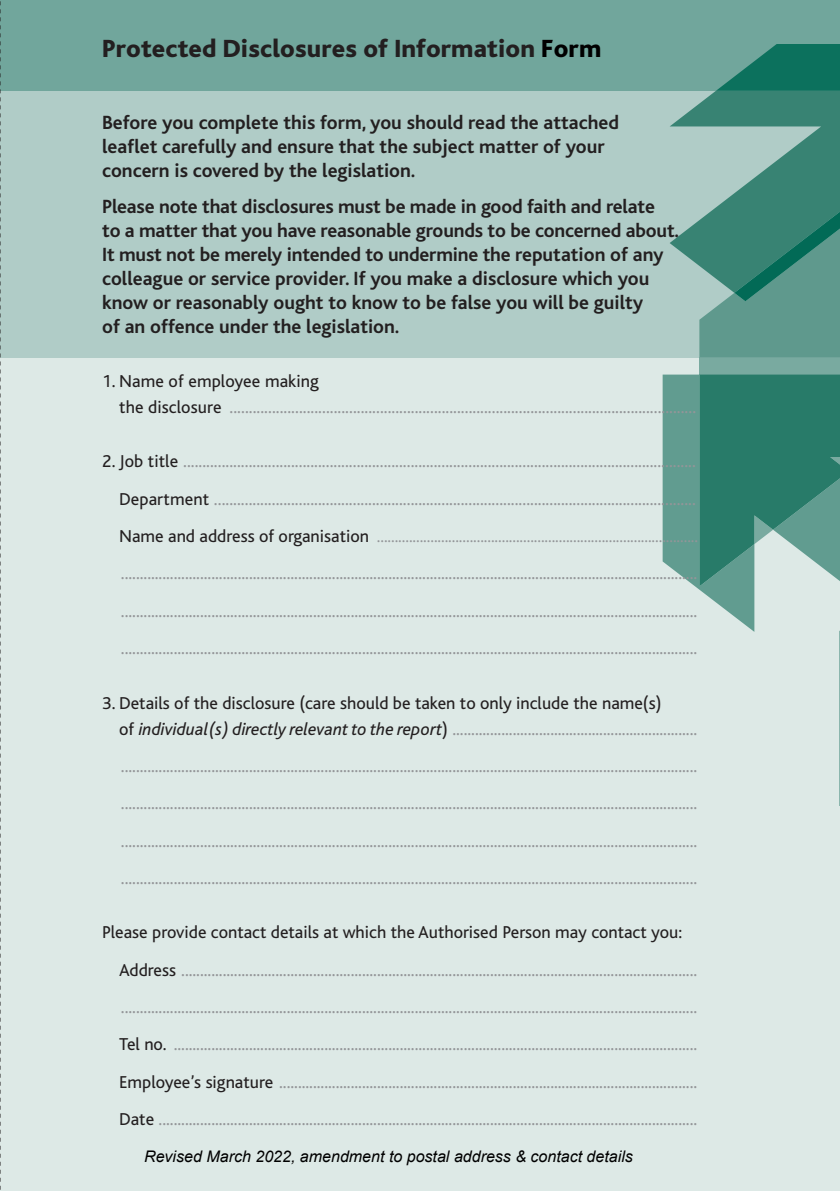
<style>
.page{position:relative;width:840px;height:1191px;background:#fff}
.page>*{position:absolute;margin:0;border:0;box-sizing:border-box;transform-origin:0 0}
.t1{font:800 26px "Bliss";letter-spacing:.005em;color:#231f20}
.t2{font:700 20px/24px "Bliss";color:#231f20}
.t3{font:18px/37.4px "Bliss";color:#939598}
.t4{font:18px/26px "Bliss";color:#231f20}
.t5{font:italic 16px "Arial";color:#000}
.s1{color:#000}
.s2{color:#231f20}
.s3{font-weight:300}
.s4{font-style:italic}
.s5{color:#939598}
</style>
<div class="page">
<div style="left:0;top:0;width:839px;height:1191px;background:#dde9e6"></div>
<div style="left:0;top:0;width:839px;height:357px;background:#b0ccc7"></div>
<div style="left:0;top:0;width:839px;height:91px;background:#71a69c"></div>
<div style="left:699px;top:357px;width:140px;height:17px;background:#79aaa0"></div>
<svg style="left:662px;top:374px;width:93px;height:258px;fill:#619c90"></svg>
<svg style="left:699px;top:374px;width:140px;height:212px;background:#468d7d"></svg>
<svg style="left:670px;top:44px;width:169px;height:313px"></svg>
<hr style="left:838px;top:630px;width:1px;height:176px;background:#4b8f82">
<svg style="left:0;top:1px;width:1px;height:1189px"></svg>
<h1 class="t1" style="left:102px;top:35px;width:500px">Protected Disclosures of Information <span class="s1">Form</span></h1>
<p class="t2" style="left:102px;top:111px;width:518px">Before you complete this form, you should read the attached leaflet carefully and ensure that the subject matter of your concern is covered by the legislation.</p>
<p class="t2" style="left:102px;top:194px;width:578px">Please note that disclosures must be made in good faith and relate<br>to a matter that you have reasonable grounds to be concerned about.<br>It must not be merely intended to undermine the reputation of any colleague or service provider. If you make a disclosure which you know or reasonably ought to know to be false you will be guilty<br>of an offence under the legislation.</p>
<p class="t3" style="left:119px;top:368px;width:578px;line-height:26px;text-indent:-17px"><span class="s2">1. Name of employee making<br>the disclosure</span> .........................................................................................................................</p>
<p class="t3" style="left:119px;top:443px;width:580px;text-align:justify;text-indent:-17px"><span class="s2">2. Job title</span> .....................................................................................................................................<br><span class="s2">Department</span> .............................................................................................................................<br><span class="s2">Name and address of organisation</span> <span class="s3">.......................................................................................... </span>......................................................................................................................................................... ......................................................................................................................................................... .........................................................................................................................................................</p>
<p class="t4" style="left:119px;top:690px;width:579px;text-indent:-17px">3. Details of the disclosure (care should be taken to only include the name(s)<br>of <span class="s4">individual(s) directly relevant to the report</span>) <span class="s5">.................................................................</span></p>
<p class="t3" style="left:121px;top:747px;width:577px;text-align:justify">......................................................................................................................................................... ......................................................................................................................................................... ......................................................................................................................................................... .........................................................................................................................................................</p>
<p class="t3" style="left:119px;top:914px;width:579px;text-indent:-17px"><span class="s2">Please provide contact details at which the Authorised Person may contact you:<br>Address</span> ......................................................................................................................................... .........................................................................................................................................................<br><span class="s2">Tel no.</span> ...........................................................................................................................................<br><span class="s2">Employee’s signature</span> ...............................................................................................................<br><span class="s2">Date</span> ...............................................................................................................................................</p>
<p class="t5" style="left:144px;top:1146px;width:490px">Revised March 2022, amendment to postal address &amp; contact details</p>
</div>
